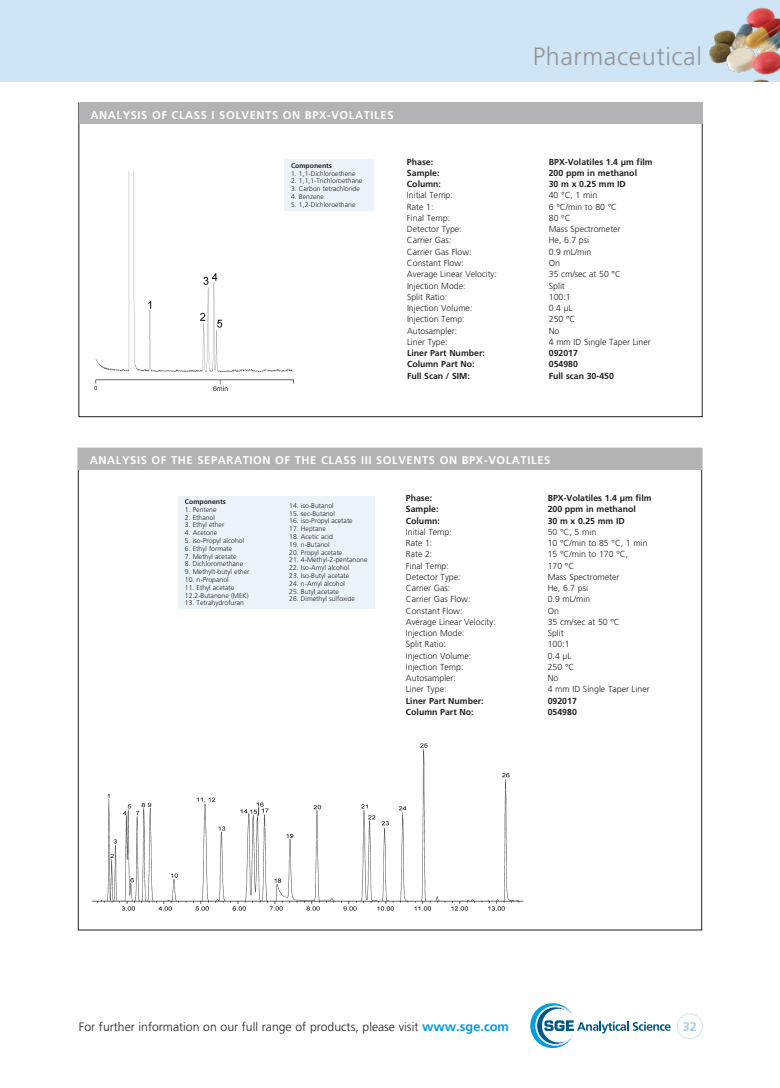
<style>
.page{position:relative;width:780px;height:1088px;background:#fff}
.page>*{position:absolute;margin:0;border:0;box-sizing:border-box;transform-origin:0 0}
.t1{font:300 25px "Frutiger";letter-spacing:.025em;color:#fff}
.t2{font:700 12.5px "Frutiger";color:#a0cfee}
.t3{font:300 12.25px "Frutiger";color:#231f20}
.t4{font:700 11.25px "Frutiger";letter-spacing:.05em;color:#fff}
.t5{font:300 8.75px "Frutiger";color:#231f20}
.t6{font:700 8.75px "Frutiger";color:#231f20}
.t7{font:300 6.88px/7.8px "Frutiger";color:#231f20}
.t8{font:700 6.88px "Frutiger";color:#231f20}
.s1{color:#939598}
.s2{font-weight:700;font-size:12.75px;color:#069ddc}
</style>
<div class="page">
<img style="left:94px;top:171px;width:208px;height:220px">
<div style="left:79px;top:103px;width:623px;height:21px;background:#b2b3b7"></div>
<div style="left:284px;top:159px;width:90px;height:51px;background:#ebf4fb"></div>
<img style="left:91px;top:743px;width:433px;height:168px">
<div style="left:78px;top:448px;width:624px;height:21px;background:#b2b3b7"></div>
<div style="left:178px;top:496px;width:196px;height:112px;background:#ebf4fb"></div>
<div style="left:0;top:0;width:780px;height:81px;background:#cfe5f6"></div>
<img style="left:709px;top:8px;width:71px;height:73px">
<div style="left:677px;top:1013px;width:25px;height:26px;border:1px solid #cfe5f6;border-radius:50%"></div>
<svg style="left:530px;top:1003px;width:140px;height:45px"></svg>
<h1 class="t1" style="left:355px;top:33px;width:348px">Pharmaceutical <span class="s1">Pharmaceutical</span></h1>
<p class="t4" style="left:90px;top:108px;width:97px">ANALYSIS OF Class</p>
<p class="t4" style="left:211px;top:108px;width:16px">i solvents</p>
<p class="t4" style="left:283px;top:108px;width:30px">on bpx</p>
<p class="t4" style="left:327px;top:108px;width:13px">-volatiles</p>
<p class="t8" style="left:291px;top:161px;width:42px">Components</p>
<p class="t7" style="left:291px;top:169px;width:66px">1. 1,1-Dichloroethene</p>
<p class="t7" style="left:291px;top:177px;width:73px">2. 1,1,1-Trichloroethane</p>
<p class="t7" style="left:291px;top:185px;width:70px">3. Carbon tetrachloride</p>
<p class="t7" style="left:291px;top:193px;width:34px">4. Benzene</p>
<p class="t7" style="left:291px;top:201px;width:66px">5. 1,2-Dichloroethane</p>
<p class="t6" style="left:407px;top:157px;width:28px">Phase:</p>
<p class="t6" style="left:548px;top:157px;width:105px">BPX-Volatiles 1.4 μm film</p>
<p class="t6" style="left:407px;top:168px;width:34px">Sample:</p>
<p class="t6" style="left:548px;top:168px;width:90px">200 ppm in methanol</p>
<p class="t6" style="left:407px;top:179px;width:36px">Column:</p>
<p class="t6" style="left:548px;top:179px;width:79px">30 m x 0.25 mm ID</p>
<p class="t5" style="left:407px;top:190px;width:47px">Initial Temp:</p>
<p class="t5" style="left:548px;top:190px;width:50px">40 °C, 1 min</p>
<p class="t5" style="left:407px;top:202px;width:28px">Rate 1:</p>
<p class="t5" style="left:548px;top:202px;width:70px">6 °C/min to 80 °C</p>
<p class="t5" style="left:407px;top:213px;width:45px">Final Temp:</p>
<p class="t5" style="left:548px;top:213px;width:23px">80 °C</p>
<p class="t5" style="left:407px;top:224px;width:56px">Detector Type:</p>
<p class="t5" style="left:548px;top:224px;width:73px">Mass Spectrometer</p>
<p class="t5" style="left:407px;top:235px;width:46px">Carrier Gas:</p>
<p class="t5" style="left:548px;top:235px;width:42px">He, 6.7 psi</p>
<p class="t5" style="left:407px;top:247px;width:66px">Carrier Gas Flow:</p>
<p class="t5" style="left:548px;top:247px;width:44px">0.9 mL/min</p>
<p class="t5" style="left:407px;top:258px;width:58px">Constant Flow:</p>
<p class="t5" style="left:548px;top:258px;width:13px">On</p>
<p class="t5" style="left:407px;top:269px;width:91px">Average Linear Velocity:</p>
<p class="t5" style="left:548px;top:269px;width:74px">35 cm/sec at 50 °C</p>
<p class="t5" style="left:407px;top:280px;width:60px">Injection Mode:</p>
<p class="t5" style="left:548px;top:280px;width:18px">Split</p>
<p class="t5" style="left:407px;top:292px;width:42px">Split Ratio:</p>
<p class="t5" style="left:548px;top:292px;width:23px">100:1</p>
<p class="t5" style="left:407px;top:303px;width:67px">Injection Volume:</p>
<p class="t5" style="left:548px;top:303px;width:25px">0.4 μL</p>
<p class="t5" style="left:407px;top:314px;width:59px">Injection Temp:</p>
<p class="t5" style="left:548px;top:314px;width:28px">250 °C</p>
<p class="t5" style="left:407px;top:325px;width:52px">Autosampler:</p>
<p class="t5" style="left:548px;top:325px;width:12px">No</p>
<p class="t5" style="left:407px;top:337px;width:42px">Liner Type:</p>
<p class="t5" style="left:548px;top:337px;width:103px">4 mm ID Single Taper Liner</p>
<p class="t6" style="left:407px;top:348px;width:79px">Liner Part Number:</p>
<p class="t6" style="left:548px;top:348px;width:31px">092017</p>
<p class="t6" style="left:407px;top:359px;width:69px">Column Part No:</p>
<p class="t6" style="left:548px;top:359px;width:31px">054980</p>
<p class="t6" style="left:407px;top:370px;width:64px">Full Scan / SIM:</p>
<p class="t6" style="left:548px;top:370px;width:67px">Full scan 30-450</p>
<p class="t4" style="left:90px;top:454px;width:116px">ANALYSIS OF THE separation</p>
<p class="t4" style="left:275px;top:454px;width:277px">of THE CLASS III SOLVENTS ON BPX-VOLATILES</p>
<p class="t8" style="left:185px;top:497px;width:42px">Components</p>
<p class="t7" style="left:185px;top:505px;width:33px">1. Pentene</p>
<p class="t7" style="left:185px;top:513px;width:31px">2. Ethanol</p>
<p class="t7" style="left:185px;top:521px;width:41px">3. Ethyl ether</p>
<p class="t7" style="left:185px;top:529px;width:34px">4. Acetone</p>
<p class="t7" style="left:185px;top:537px;width:61px">5. iso-Propyl alcohol</p>
<p class="t7" style="left:185px;top:545px;width:49px">6. Ethyl formate</p>
<p class="t7" style="left:185px;top:552px;width:53px">7. Methyl acetate</p>
<p class="t7" style="left:185px;top:560px;width:60px">8. Dichloromethane</p>
<p class="t7" style="left:185px;top:568px;width:66px">9. Methylt-butyl ether</p>
<p class="t7" style="left:185px;top:576px;width:45px">10. n-Propanol</p>
<p class="t7" style="left:185px;top:584px;width:65px">11. Ethyl acetate<br>12.2-Butanone (MEK)</p>
<p class="t7" style="left:185px;top:599px;width:61px">13. Tetrahydrofuran</p>
<p class="t6" style="left:406px;top:493px;width:28px">Phase:</p>
<p class="t6" style="left:547px;top:493px;width:105px">BPX-Volatiles 1.4 μm film</p>
<p class="t6" style="left:406px;top:504px;width:34px">Sample:</p>
<p class="t6" style="left:547px;top:504px;width:90px">200 ppm in methanol</p>
<p class="t6" style="left:406px;top:515px;width:36px">Column:</p>
<p class="t6" style="left:547px;top:515px;width:79px">30 m x 0.25 mm ID</p>
<p class="t5" style="left:406px;top:527px;width:47px">Initial Temp:</p>
<p class="t5" style="left:547px;top:527px;width:50px">50 °C, 5 min</p>
<p class="t5" style="left:406px;top:538px;width:28px">Rate 1:</p>
<p class="t5" style="left:547px;top:538px;width:101px">10 °C/min to 85 °C, 1 min</p>
<p class="t5" style="left:406px;top:549px;width:28px">Rate 2:</p>
<p class="t5" style="left:547px;top:549px;width:82px">15 °C/min to 170 °C,</p>
<p class="t5" style="left:406px;top:561px;width:45px">Final Temp:</p>
<p class="t5" style="left:547px;top:561px;width:28px">170 °C</p>
<p class="t5" style="left:406px;top:572px;width:56px">Detector Type:</p>
<p class="t5" style="left:547px;top:572px;width:73px">Mass Spectrometer</p>
<p class="t5" style="left:406px;top:583px;width:46px">Carrier Gas:</p>
<p class="t5" style="left:547px;top:583px;width:42px">He, 6.7 psi</p>
<p class="t5" style="left:406px;top:594px;width:66px">Carrier Gas Flow:</p>
<p class="t5" style="left:547px;top:594px;width:44px">0.9 mL/min</p>
<p class="t5" style="left:406px;top:606px;width:58px">Constant Flow:</p>
<p class="t5" style="left:547px;top:606px;width:13px">On</p>
<p class="t5" style="left:406px;top:617px;width:91px">Average Linear Velocity:</p>
<p class="t5" style="left:547px;top:617px;width:74px">35 cm/sec at 50 °C</p>
<p class="t5" style="left:406px;top:628px;width:60px">Injection Mode:</p>
<p class="t5" style="left:547px;top:628px;width:18px">Split</p>
<p class="t5" style="left:406px;top:639px;width:42px">Split Ratio:</p>
<p class="t5" style="left:547px;top:639px;width:23px">100:1</p>
<p class="t5" style="left:406px;top:651px;width:67px">Injection Volume:</p>
<p class="t5" style="left:547px;top:651px;width:25px">0.4 μL</p>
<p class="t5" style="left:406px;top:662px;width:59px">Injection Temp:</p>
<p class="t5" style="left:547px;top:662px;width:28px">250 °C</p>
<p class="t5" style="left:406px;top:673px;width:52px">Autosampler:</p>
<p class="t5" style="left:547px;top:673px;width:12px">No</p>
<p class="t5" style="left:406px;top:684px;width:42px">Liner Type:</p>
<p class="t5" style="left:547px;top:684px;width:103px">4 mm ID Single Taper Liner</p>
<p class="t6" style="left:406px;top:695px;width:79px">Liner Part Number:</p>
<p class="t6" style="left:547px;top:695px;width:31px">092017</p>
<p class="t6" style="left:406px;top:707px;width:69px">Column Part No:</p>
<p class="t6" style="left:547px;top:707px;width:31px">054980</p>
<p class="t7" style="left:289px;top:502px;width:46px">14. iso-Butanol</p>
<p class="t7" style="left:289px;top:509px;width:47px">15. sec-Butanol</p>
<p class="t7" style="left:289px;top:517px;width:65px">16. iso-Propyl acetate</p>
<p class="t7" style="left:289px;top:525px;width:38px">17. Heptane</p>
<p class="t7" style="left:289px;top:533px;width:45px">18. Acetic acid</p>
<p class="t7" style="left:289px;top:541px;width:42px">19. n-Butanol</p>
<p class="t7" style="left:289px;top:548px;width:55px">20. Propyl acetate</p>
<p class="t7" style="left:289px;top:556px;width:80px">21. 4-Methyl-2-pentanone</p>
<p class="t7" style="left:289px;top:564px;width:61px">22. Iso-Amyl alcohol</p>
<p class="t7" style="left:289px;top:572px;width:61px">23. Iso-Butyl acetate</p>
<p class="t7" style="left:289px;top:580px;width:57px">24. n-Amyl alcohol</p>
<p class="t7" style="left:289px;top:587px;width:51px">25. Butyl acetate</p>
<p class="t7" style="left:289px;top:595px;width:67px">26. Dimethyl sulfoxide</p>
<h3 class="t3" style="left:79px;top:1019px;width:431px">For further information on our full range of products, please visit <span class="s2">www.sge.com</span></h3>
<h2 class="t2" style="left:683px;top:1019px;width:15px">32</h2>
</div>
